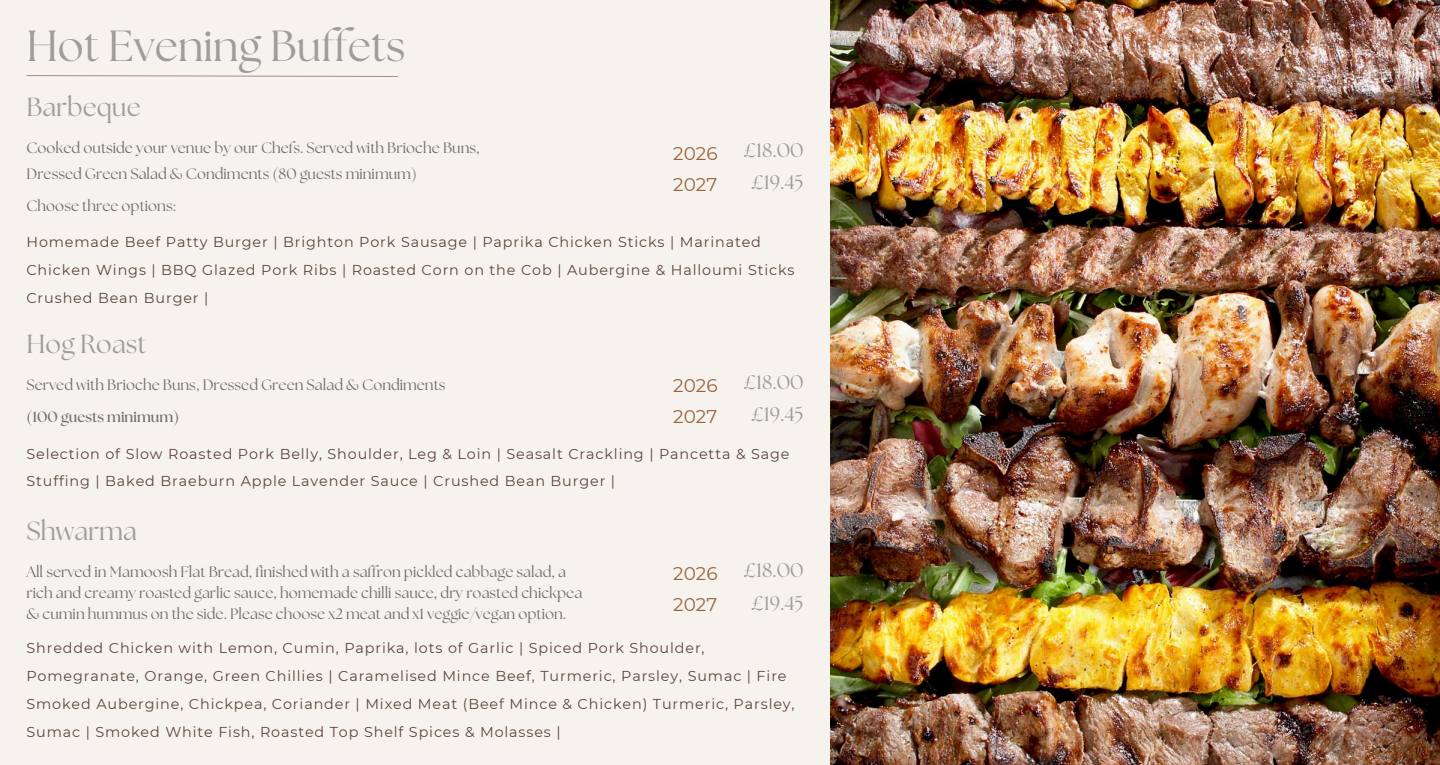
<style>
.page{position:relative;width:1440px;height:765px;background:#f6f3ee}
.page>*{position:absolute;margin:0;border:0;box-sizing:border-box;transform-origin:0 0}
.t1{font:43.38px "The Seasons";color:#9d9d9d}
.t2{font:26.12px "The Seasons";color:#9d9d9d}
.t3{font:19.75px/32.1px "The Seasons";color:#9d9d9d;text-align:center}
.t4{font:18.38px/30.9px "Montserrat";color:#99643c}
.t5{font:15px/20.6px "The Seasons";color:#6f726b}
.t6{font:700 15px "The Seasons";color:#6f726b}
.t7{font:14.38px/28.1px "Montserrat";letter-spacing:.06em;color:#5d463c}
</style>
<div class="page">
<img style="left:830px;top:0;width:610px;height:765px">
<svg style="left:26px;top:75px;width:372px;height:2px"></svg>
<h1 class="t1" style="left:26px;top:27px;width:380px">Hot Evening Buffets</h1>
<h2 class="t2" style="left:26px;top:95px;width:116px">Barbeque</h2>
<p class="t5" style="left:26px;top:136px;width:455px;line-height:26.2px">Cooked outside your venue by our Chefs. Served with Brioche Buns,<br>Dressed Green Salad &amp; Condiments (80 guests minimum)</p>
<p class="t5" style="left:26px;top:196px;width:150px">Choose three options:</p>
<p class="t4" style="left:673px;top:138px;width:46px">2026<br>2027</p>
<h3 class="t3" style="left:744px;top:135px;width:62px">£18.00 £19.45</h3>
<p class="t7" style="left:26px;top:228px;width:770px">Homemade Beef Patty Burger | Brighton Pork Sausage | Paprika Chicken Sticks | Marinated<br>Chicken Wings | BBQ Glazed Pork Ribs | Roasted Corn on the Cob | Aubergine &amp; Halloumi Sticks<br>Crushed Bean Burger |</p>
<h2 class="t2" style="left:26px;top:332px;width:121px">Hog Roast</h2>
<p class="t5" style="left:26px;top:376px;width:421px">Served with Brioche Buns, Dressed Green Salad &amp; Condiments</p>
<p class="t6" style="left:26px;top:410px;width:154px">(100 guests minimum)</p>
<p class="t7" style="left:26px;top:441px;width:765px;line-height:27.2px">Selection of Slow Roasted Pork Belly, Shoulder, Leg &amp; Loin | Seasalt Crackling | Pancetta &amp; Sage<br>Stuffing | Baked Braeburn Apple Lavender Sauce | Crushed Bean Burger |</p>
<h2 class="t2" style="left:26px;top:519px;width:112px">Shwarma</h2>
<p class="t5" style="left:26px;top:563px;width:557px">All served in Mamoosh Flat Bread, finished with a saffron pickled cabbage salad, a rich and creamy roasted garlic sauce, homemade chilli sauce, dry roasted chickpea &amp; cumin hummus on the side. Please choose x2 meat and x1 veggie/vegan option.</p>
<p class="t7" style="left:26px;top:634px;width:770px">Shredded Chicken with Lemon, Cumin, Paprika, lots of Garlic | Spiced Pork Shoulder, Pomegranate, Orange, Green Chillies | Caramelised Mince Beef, Turmeric, Parsley, Sumac | Fire Smoked Aubergine, Chickpea, Coriander | Mixed Meat (Beef Mince &amp; Chicken) Turmeric, Parsley, Sumac | Smoked White Fish, Roasted Top Shelf Spices &amp; Molasses |</p>
<p class="t4" style="left:673px;top:370px;width:46px">2026<br>2027</p>
<h3 class="t3" style="left:744px;top:367px;width:62px">£18.00 £19.45</h3>
<p class="t4" style="left:673px;top:558px;width:46px">2026<br>2027</p>
<h3 class="t3" style="left:744px;top:556px;width:62px">£18.00 £19.45</h3>
</div>
